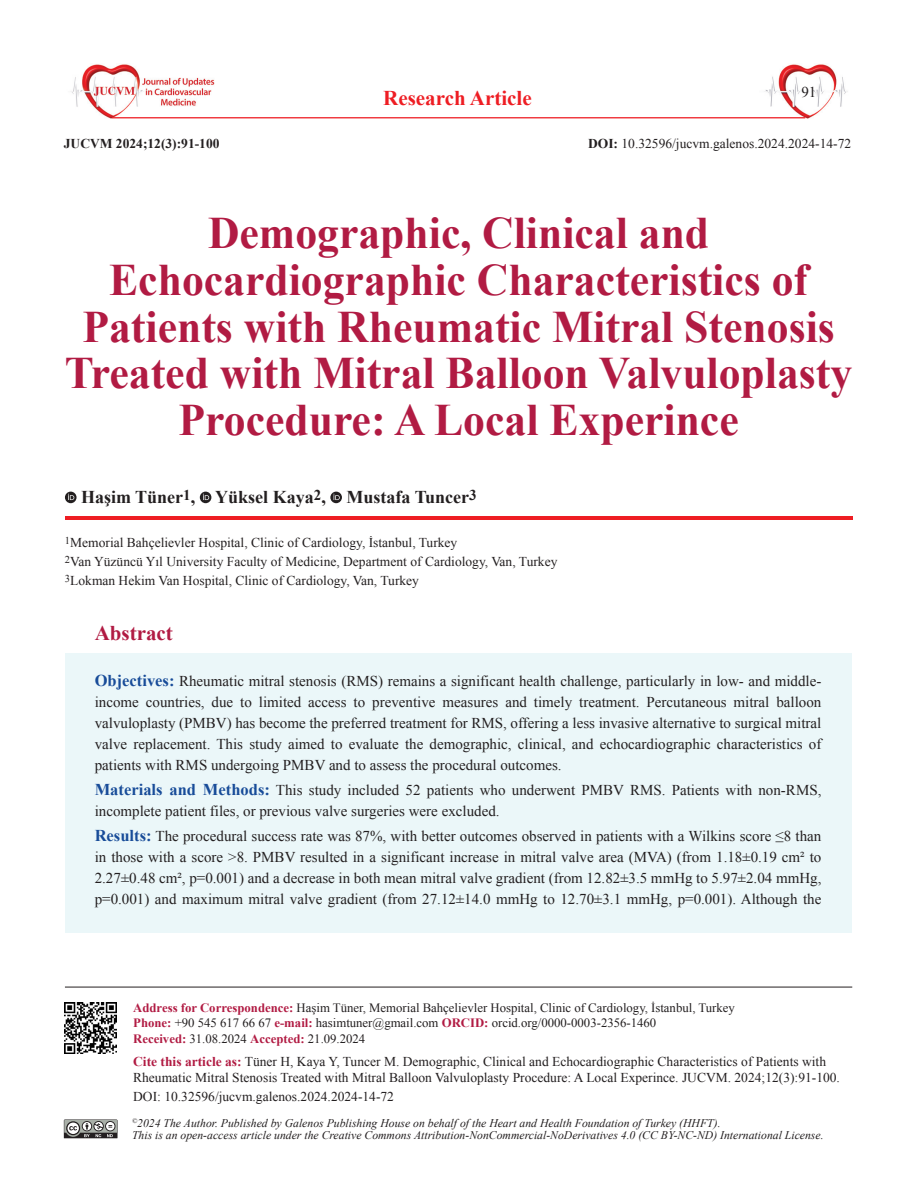
<style>
.page{position:relative;width:915px;height:1191px;background:#fff}
.page>*{position:absolute;margin:0;border:0;box-sizing:border-box;transform-origin:0 0}
.BASLIK{font:700 45px/46.5px "Times New Roman";color:#b11b43;text-align:center}
.t1{font:700 21px "Times New Roman";color:#ee1d23}
.ABSTRACT_BASLIK{font:700 21px "Times New Roman";color:#b11b43}
.YAZARLAR{font:700 18px "Times New Roman";color:#231f20}
.OZET{font:15px/21px "Times New Roman";color:#231f20;text-align:justify}
.CITE_AS{font:13.5px/16.5px "Times New Roman";color:#231f20}
.KURUM{font:13.5px "Times New Roman";color:#231f20}
.DOİ{font:13.5px "Times New Roman";color:#231f20}
.YAZİSMA{font:13.5px "Times New Roman";color:#231f20}
.SAYFA_NO{font:700 13.5px "Times New Roman";color:#231f20}
.YAZİSMA-2{font:12.75px "Times New Roman";color:#231f20}
.t2{font:italic 11.7px/12px "Times New Roman";color:#231f20}
.s1{font-weight:700}
.s2{font-weight:700;font-size:16.5px;color:#184c99}
.s3{font-weight:700;color:#b11b43}
</style>
<div class="page">
<img style="left:759px;top:64px;width:89px;height:55px">
<img style="left:71px;top:64px;width:147px;height:55px">
<hr style="left:112px;top:117px;width:693px;height:1px;background:#ee1d23">
<svg style="left:64px;top:1119px;width:53px;height:19px"></svg>
<svg style="left:65px;top:491px;width:11px;height:12px"></svg>
<svg style="left:68px;top:494px;width:6px;height:6px"></svg>
<svg style="left:200px;top:491px;width:11px;height:12px"></svg>
<svg style="left:203px;top:494px;width:6px;height:6px"></svg>
<svg style="left:330px;top:491px;width:12px;height:12px"></svg>
<svg style="left:333px;top:494px;width:6px;height:6px"></svg>
<hr style="left:65px;top:517px;width:787px;height:3px;background:#ee1d23">
<hr style="left:65px;top:986px;width:787px;height:1px;background:#231f20">
<img style="left:65px;top:1002px;width:51px;height:51px">
<div style="left:65px;top:653px;width:785px;height:279px;background:#ebf7f9"></div>
<p class="SAYFA_NO" style="left:64px;top:134px;width:157px">JUCVM 2024;12(3):91-100</p>
<h2 class="t1" style="left:383px;top:84px;width:150px">Research Article</h2>
<p class="OZET" style="left:801px;top:81px;width:16px">91</p>
<p class="DOİ" style="left:588px;top:135px;width:264px"><span class="s1">DOI:</span> 10.32596/jucvm.galenos.2024.2024-14-72</p>
<p class="BASLIK" style="left:65px;top:209px;width:788px">Demographic, Clinical and Echocardiographic Characteristics of Patients with Rheumatic Mitral Stenosis Treated with Mitral Balloon Valvuloplasty Procedure: A Local Experince</p>
<p class="YAZARLAR" style="left:81px;top:485px;width:397px">Haşim Tüner<sup>1</sup>, Yüksel Kaya<sup>2</sup>, Mustafa Tuncer<sup>3</sup></p>
<p class="KURUM" style="left:65px;top:534px;width:394px"><sup>1</sup>Memorial Bahçelievler Hospital, Clinic of Cardiology, İstanbul, Turkey</p>
<p class="KURUM" style="left:65px;top:552px;width:494px"><sup>2</sup>Van Yüzüncü Yıl University Faculty of Medicine, Department of Cardiology, Van, Turkey</p>
<p class="KURUM" style="left:65px;top:571px;width:355px"><sup>3</sup>Lokman Hekim Van Hospital, Clinic of Cardiology, Van, Turkey</p>
<p class="ABSTRACT_BASLIK" style="left:95px;top:619px;width:80px">Abstract</p>
<p class="OZET" style="left:95px;top:670px;width:728px"><span class="s2">Objectives:</span> Rheumatic mitral stenosis (RMS) remains a significant health challenge, particularly in low- and middle&shy;income countries, due to limited access to preventive measures and timely treatment. Percutaneous mitral balloon valvuloplasty (PMBV) has become the preferred treatment for RMS, offering a less invasive alternative to surgical mitral valve replacement. This study aimed to evaluate the demographic, clinical, and echocardiographic characteristics of patients with RMS undergoing PMBV and to assess the procedural outcomes.</p>
<p class="OZET" style="left:95px;top:779px;width:728px"><span class="s2">Materials and Methods:</span> This study included 52 patients who underwent PMBV RMS. Patients with non-RMS, incomplete patient files, or previous valve surgeries were excluded.</p>
<p class="OZET" style="left:95px;top:825px;width:728px"><span class="s2">Results:</span> The procedural success rate was 87%, with better outcomes observed in patients with a Wilkins score ≤8 than in those with a score &gt;8. PMBV resulted in a significant increase in mitral valve area (MVA) (from 1.18±0.19 cm² to 2.27±0.48 cm², p=0.001) and a decrease in both mean mitral valve gradient (from 12.82±3.5 mmHg to 5.97±2.04 mmHg, p=0.001) and maximum mitral valve gradient (from 27.12±14.0 mmHg to 12.70±3.1 mmHg, p=0.001). Although the</p>
<p class="YAZİSMA-2" style="left:133px;top:998px;width:603px"><span class="s3">Address for Correspondence:</span> Haşim Tüner, Memorial Bahçelievler Hospital, Clinic of Cardiology, İstanbul, Turkey</p>
<p class="YAZİSMA-2" style="left:133px;top:1014px;width:524px"><span class="s3">Phone:</span> +90 545 617 66 67 <span class="s3">e-mail:</span> hasimtuner@gmail.com <span class="s3">ORCID:</span> orcid.org/0000-0003-2356-1460</p>
<p class="YAZİSMA-2" style="left:133px;top:1030px;width:233px"><span class="s3">Received:</span> 31.08.2024 <span class="s3">Accepted:</span> 21.09.2024</p>
<p class="CITE_AS" style="left:133px;top:1052px;width:708px"><span class="s3">Cite this article as:</span> Tüner H, Kaya Y, Tuncer M. Demographic, Clinical and Echocardiographic Characteristics of Patients with<br>Rheumatic Mitral Stenosis Treated with Mitral Balloon Valvuloplasty Procedure: A Local Experince. JUCVM. 2024;12(3):91-100.</p>
<p class="YAZİSMA" style="left:133px;top:1087px;width:262px">DOI: 10.32596/jucvm.galenos.2024.2024-14-72</p>
<p class="t2" style="left:132px;top:1116px;width:692px"><sup>©</sup>2024 The Author. Published by Galenos Publishing House on behalf of the Heart and Health Foundation of Turkey (HHFT).<br>This is an open-access article under the Creative Commons Attribution-NonCommercial-NoDerivatives 4.0 (CC BY-NC-ND) International License.</p>
</div>
